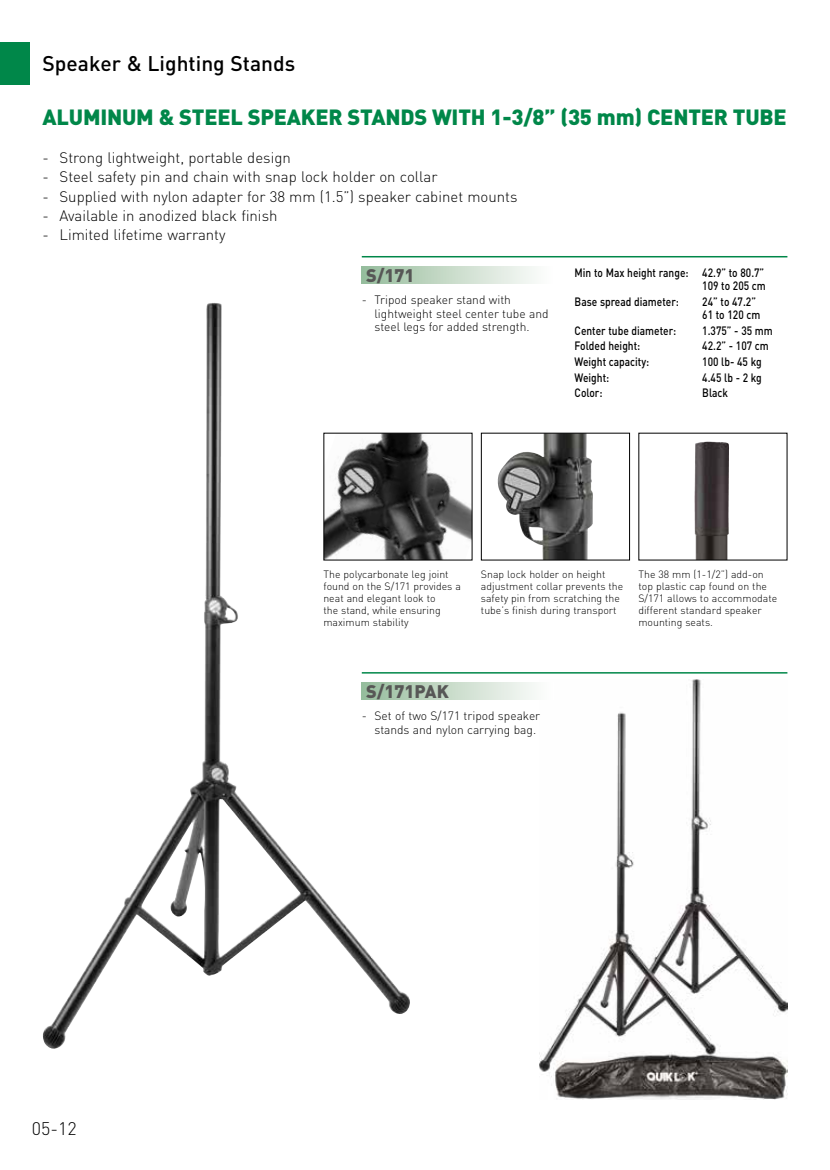
<style>
.page{position:relative;width:830px;height:1170px;background:#fff}
.page>*{position:absolute;margin:0;border:0;box-sizing:border-box;transform-origin:0 0}
.t1{font:900 21.75px "DIN";letter-spacing:-.01em;color:#008749}
.t2{font:500 21px "DIN";color:#000}
.t3{font:900 18px "DIN";color:#575756}
.t4{font:300 18px "DIN";color:#000}
.t5{font:300 15px "DIN";color:#000}
.t6{font:500 12px/13.5px "DIN";color:#000;text-align:right;scale:.85 1}
.t7{font:300 12px/13.5px "DIN";color:#000}
.t8{font:300 10.5px/12px "DIN";color:#000}
</style>
<div class="page">
<div style="left:0;top:43px;width:30px;height:42px;background:#008749"></div>
<img style="left:539px;top:679px;width:248px;height:419px">
<div style="left:361px;top:266px;width:192px;height:17px;background:linear-gradient(to right,#97bd9c,#fffefe)"></div>
<img style="left:43px;top:303px;width:367px;height:746px">
<img style="left:325px;top:435px;width:145px;height:123px">
<div style="left:323px;top:433px;width:149px;height:127px;border:1px solid #000"></div>
<img style="left:497px;top:435px;width:95px;height:123px">
<div style="left:480px;top:433px;width:149px;height:127px;border:1px solid #000"></div>
<img style="left:694px;top:441px;width:34px;height:117px">
<hr style="left:361px;top:256px;width:426px;height:1px;background:#008749">
<div style="left:361px;top:682px;width:192px;height:17px;background:linear-gradient(to right,#97bd9c,#fffefe)"></div>
<hr style="left:361px;top:672px;width:426px;height:1px;background:#008749">
<h2 class="t2" style="left:43px;top:50px;width:254px">Speaker &amp; Lighting Stands</h2>
<h1 class="t1" style="left:43px;top:102px;width:745px">ALUMINUM &amp; STEEL SPEAKER STANDS WITH 1-3/8” (35 mm) CENTER TUBE</h1>
<h3 class="t5" style="left:43px;top:148px;width:250px">- Strong lightweight, portable design</h3>
<h3 class="t5" style="left:43px;top:168px;width:396px">- Steel safety pin and chain with snap lock holder on collar</h3>
<h3 class="t5" style="left:42px;top:187px;width:476px">- Supplied with nylon adapter for 38 mm (1.5”) speaker cabinet mounts</h3>
<h3 class="t5" style="left:42px;top:206px;width:236px">- Available in anodized black finish</h3>
<h3 class="t5" style="left:42px;top:225px;width:185px">- Limited lifetime warranty</h3>
<h3 class="t3" style="left:366px;top:263px;width:50px">S/171</h3>
<p class="t7" style="left:374px;top:293px;width:175px;text-indent:-13px">- Tripod speaker stand with lightweight steel center tube and steel legs for added strength.</p>
<p class="t6" style="left:574px;top:265px;width:226px">Min to Max height range: 42.9” to 80.7”<br>109 to 205 cm</p>
<p class="t6" style="left:574px;top:294px;width:124px">Base spread diameter:</p>
<p class="t6" style="left:702px;top:294px;width:70px;text-align:left">24” to 47.2”<br>61 to 120 cm</p>
<p class="t6" style="left:574px;top:323px;width:121px">Center tube diameter:</p>
<p class="t6" style="left:702px;top:323px;width:84px">1.375” - 35 mm</p>
<p class="t6" style="left:574px;top:339px;width:79px">Folded height:</p>
<p class="t6" style="left:702px;top:339px;width:80px">42.2” - 107 cm</p>
<p class="t6" style="left:574px;top:354px;width:89px">Weight capacity:</p>
<p class="t6" style="left:702px;top:354px;width:71px">100 lb- 45 kg</p>
<p class="t6" style="left:574px;top:370px;width:42px">Weight:</p>
<p class="t6" style="left:702px;top:370px;width:72px">4.45 lb - 2 kg</p>
<p class="t6" style="left:574px;top:386px;width:34px">Color:</p>
<p class="t6" style="left:702px;top:386px;width:32px">Black</p>
<p class="t8" style="left:323px;top:568px;width:139px">The polycarbonate leg joint found on the S/171 provides a neat and elegant look to<br>the stand, while ensuring maximum stability</p>
<p class="t8" style="left:480px;top:568px;width:144px">Snap lock holder on height adjustment collar prevents the safety pin from scratching the tube’s finish during transport</p>
<p class="t8" style="left:638px;top:568px;width:140px">The 38 mm (1-1/2”) add-on top plastic cap found on the<br>S/171 allows to accommodate different standard speaker mounting seats.</p>
<h3 class="t4" style="left:32px;top:1116px;width:46px">05-12</h3>
<h3 class="t3" style="left:366px;top:679px;width:84px">S/171PAK</h3>
<p class="t7" style="left:374px;top:709px;width:167px;text-indent:-13px">- Set of two S/171 tripod speaker stands and nylon carrying bag.</p>
</div>
